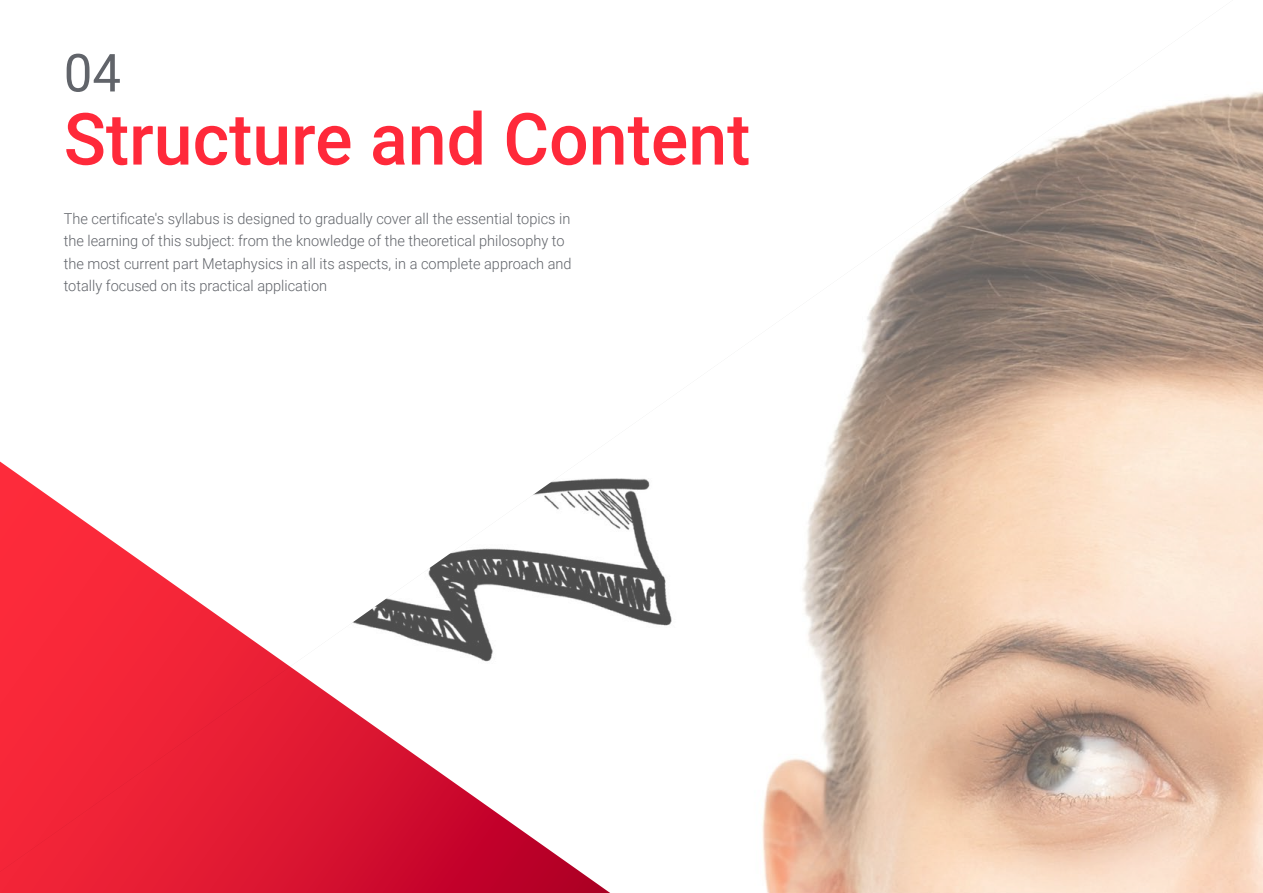
<style>
.page{position:relative;width:1263px;height:893px;background:#fff}
.page>*{position:absolute;margin:0;border:0;box-sizing:border-box;transform-origin:0 0}
.t1{font:500 72px "Roboto";color:#ff293a}
.t2{font:52.5px "Roboto";color:#61646a}
.t3{font:300 15px/22.5px "Roboto";color:#61646a}
</style>
<div class="page">
<img style="left:640px;top:92px;width:623px;height:801px">
<svg style="left:0;top:461px;width:640px;height:432px"></svg>
<h2 class="t2" style="left:64px;top:36px;width:59px">04</h2>
<h1 class="t1" style="left:64px;top:89px;width:688px">Structure and Content</h1>
<p class="t3" style="left:64px;top:207px;width:509px">The certificate's syllabus is designed to gradually cover all the essential topics in the learning of this subject: from the knowledge of the theoretical philosophy to the most current part Metaphysics in all its aspects, in a complete approach and totally focused on its practical application</p>
</div>
